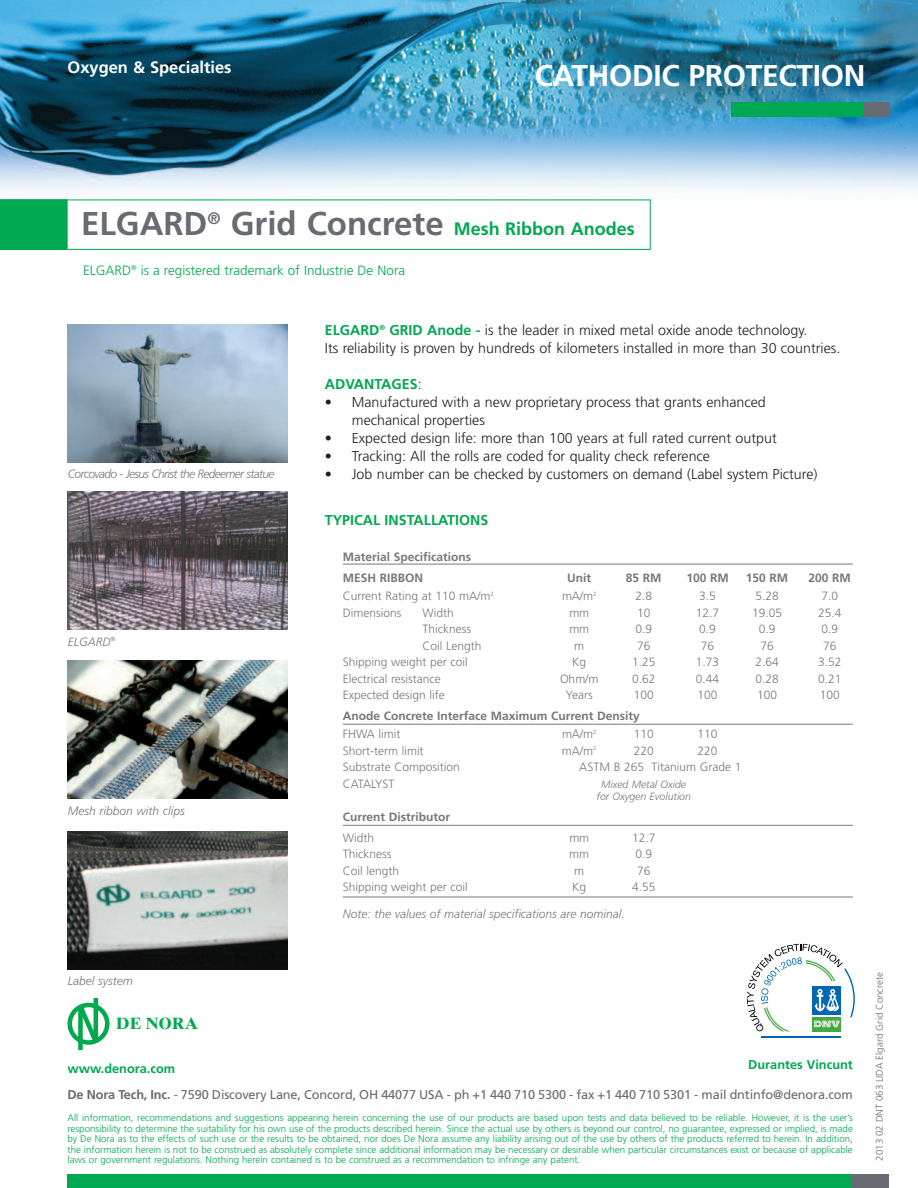
<style>
.page{position:relative;width:918px;height:1188px;background:#fff}
.page>*{position:absolute;margin:0;border:0;box-sizing:border-box;transform-origin:0 0}
.t1{font:700 33px "Frutiger";color:#696b73}
.t2{font:700 30px "Frutiger";letter-spacing:-.01em;color:#fff}
.t3{font:700 16.5px "Frutiger";color:#fff}
.t4{font:700 16.35px "Times Ten";color:#00a94e}
.t5{font:300 14.25px/18px "Frutiger";color:#231f20}
.t6{font:700 14.25px "Frutiger";color:#00a851}
.t7{font:300 13.5px "Frutiger";color:#00a851}
.t8{font:12.75px "Frutiger";letter-spacing:-.01em;color:#696b73}
.t9{font:700 12.75px "Frutiger";color:#00a851}
.t10{font:300 12px "Frutiger";color:#76787b}
.t11{font:700 12px/21px "Frutiger";color:#76787b}
.t12{font:italic 300 12px "Frutiger";color:#76787b}
.t13{font:italic 300 12px "Frutiger";letter-spacing:-.055em;color:#76787b}
.t14{font:italic 300 10.5px/12px "Frutiger";color:#76787b;text-align:center}
.t15{font:300 9.75px/10.5px "Frutiger";color:#00a851;text-align:justify}
.t16{font:300 9.75px "Frutiger";color:#696b73}
.s1{font-size:18px;color:#00a851}
.s2{font-weight:700;color:#00a851}
.s3{font-weight:300;color:#231f20}
.s4{font-weight:700}
</style>
<div class="page">
<img style="left:0;top:0;width:918px;height:200px">
<div style="left:731px;top:102px;width:158px;height:14px;background:#00a851"></div>
<div style="left:865px;top:102px;width:24px;height:14px;background:#696b73"></div>
<svg style="left:0;top:200px;width:651px;height:50px"></svg>
<div style="left:67px;top:1174px;width:786px;height:14px;background:#00a851"></div>
<div style="left:853px;top:1174px;width:36px;height:14px;background:#696b73"></div>
<img style="left:68px;top:324px;width:219px;height:138px">
<img style="left:68px;top:492px;width:219px;height:138px">
<img style="left:68px;top:661px;width:219px;height:138px">
<img style="left:68px;top:831px;width:219px;height:139px">
<hr style="left:343px;top:564px;width:510px;height:1px;background:#76787b">
<hr style="left:343px;top:724px;width:510px;height:1px;background:#76787b">
<hr style="left:343px;top:825px;width:510px;height:1px;background:#76787b">
<hr style="left:343px;top:897px;width:510px;height:1px;background:#76787b">
<hr style="left:761px;top:1037px;width:80px;height:1px;background:#0166b3">
<svg style="left:747px;top:944px;width:108px;height:88px"></svg>
<svg style="left:68px;top:998px;width:42px;height:52px"></svg>
<h3 class="t3" style="left:68px;top:60px;width:166px">Oxygen &amp; Specialties</h3>
<h2 class="t2" style="left:535px;top:64px;width:332px">CATHODIC PROTECTION</h2>
<h1 class="t1" style="left:81px;top:211px;width:555px">ELGARD<sup>®</sup> Grid Concrete <span class="s1">Mesh Ribbon Anodes</span></h1>
<h3 class="t7" style="left:83px;top:265px;width:324px">ELGARD<sup>®</sup> is a registered trademark of Industrie De Nora</h3>
<h3 class="t5" style="left:325px;top:322px;width:517px"><span class="s2">ELGARD</span><sup>®</sup> <span class="s2">GRID Anode -</span> is the leader in mixed metal oxide anode technology.<br>Its reliability is proven by hundreds of kilometers installed in more than 30 countries.</h3>
<h3 class="t6" style="left:325px;top:378px;width:98px">ADVANTAGES<span class="s3">:</span></h3>
<h3 class="t5" style="left:352px;top:394px;width:416px;text-indent:-27px">• Manufactured with a new proprietary process that grants enhanced mechanical properties</h3>
<h3 class="t5" style="left:325px;top:430px;width:453px">• Expected design life: more than 100 years at full rated current output</h3>
<h3 class="t5" style="left:325px;top:448px;width:387px">• Tracking: All the rolls are coded for quality check reference</h3>
<p class="t13" style="left:68px;top:469px;width:208px">Corcovado - Jesus Christ the Redeemer statue</p>
<h3 class="t5" style="left:325px;top:466px;width:494px">• Job number can be checked by customers on demand (Label system Picture)</h3>
<p class="t12" style="left:68px;top:637px;width:49px">ELGARD<sup>®</sup></p>
<p class="t12" style="left:68px;top:806px;width:118px">Mesh ribbon with clips</p>
<p class="t12" style="left:68px;top:976px;width:66px">Label system</p>
<h3 class="t4" style="left:116px;top:1018px;width:84px">DE NORA</h3>
<h3 class="t6" style="left:325px;top:514px;width:165px">TYPICAL INSTALLATIONS</h3>
<p class="t11" style="left:343px;top:547px;width:130px">Material Specifications<br>MESH RIBBON</p>
<p class="t11" style="left:567px;top:568px;width:25px">Unit</p>
<p class="t11" style="left:626px;top:568px;width:37px">85 RM</p>
<p class="t11" style="left:686px;top:568px;width:44px">100 RM</p>
<p class="t11" style="left:746px;top:568px;width:44px">150 RM</p>
<p class="t11" style="left:809px;top:568px;width:44px">200 RM</p>
<p class="t10" style="left:343px;top:591px;width:153px">Current Rating at 110 mA/m<sup>2</sup></p>
<p class="t10" style="left:562px;top:591px;width:36px">mA/m<sup>2</sup></p>
<p class="t10" style="left:635px;top:591px;width:18px">2.8</p>
<p class="t10" style="left:699px;top:591px;width:18px">3.5</p>
<p class="t10" style="left:755px;top:591px;width:25px">5.28</p>
<p class="t10" style="left:821px;top:591px;width:18px">7.0</p>
<p class="t10" style="left:343px;top:608px;width:60px">Dimensions</p>
<p class="t10" style="left:422px;top:608px;width:33px">Width</p>
<p class="t10" style="left:569px;top:608px;width:21px">mm</p>
<p class="t10" style="left:637px;top:608px;width:15px">10</p>
<p class="t10" style="left:696px;top:608px;width:25px">12.7</p>
<p class="t10" style="left:752px;top:608px;width:32px">19.05</p>
<p class="t10" style="left:818px;top:608px;width:25px">25.4</p>
<p class="t10" style="left:422px;top:624px;width:50px">Thickness</p>
<p class="t10" style="left:569px;top:624px;width:21px">mm</p>
<p class="t10" style="left:635px;top:624px;width:18px">0.9</p>
<p class="t10" style="left:699px;top:624px;width:18px">0.9</p>
<p class="t10" style="left:759px;top:624px;width:18px">0.9</p>
<p class="t10" style="left:821px;top:624px;width:18px">0.9</p>
<p class="t10" style="left:422px;top:641px;width:61px">Coil Length</p>
<p class="t10" style="left:574px;top:641px;width:11px">m</p>
<p class="t10" style="left:637px;top:641px;width:15px">76</p>
<p class="t10" style="left:701px;top:641px;width:15px">76</p>
<p class="t10" style="left:760px;top:641px;width:15px">76</p>
<p class="t10" style="left:823px;top:641px;width:15px">76</p>
<p class="t10" style="left:343px;top:657px;width:127px">Shipping weight per coil</p>
<p class="t10" style="left:572px;top:657px;width:16px">Kg</p>
<p class="t10" style="left:632px;top:657px;width:25px">1.25</p>
<p class="t10" style="left:696px;top:657px;width:25px">1.73</p>
<p class="t10" style="left:755px;top:657px;width:25px">2.64</p>
<p class="t10" style="left:818px;top:657px;width:25px">3.52</p>
<p class="t10" style="left:343px;top:674px;width:100px">Electrical resistance</p>
<p class="t10" style="left:560px;top:674px;width:40px">Ohm/m</p>
<p class="t10" style="left:632px;top:674px;width:25px">0.62</p>
<p class="t10" style="left:696px;top:674px;width:25px">0.44</p>
<p class="t10" style="left:755px;top:674px;width:25px">0.28</p>
<p class="t10" style="left:818px;top:674px;width:25px">0.21</p>
<p class="t10" style="left:343px;top:690px;width:103px">Expected design life</p>
<p class="t10" style="left:566px;top:690px;width:28px">Years</p>
<p class="t10" style="left:634px;top:690px;width:22px">100</p>
<p class="t10" style="left:698px;top:690px;width:22px">100</p>
<p class="t10" style="left:757px;top:690px;width:22px">100</p>
<p class="t10" style="left:820px;top:690px;width:22px">100</p>
<p class="t11" style="left:343px;top:706px;width:299px">Anode Concrete Interface Maximum Current Density</p>
<p class="t10" style="left:343px;top:729px;width:59px">FHWA limit</p>
<p class="t10" style="left:562px;top:729px;width:36px">mA/m<sup>2</sup></p>
<p class="t10" style="left:634px;top:729px;width:22px">110</p>
<p class="t10" style="left:698px;top:729px;width:22px">110</p>
<p class="t10" style="left:343px;top:746px;width:82px">Short-term limit</p>
<p class="t10" style="left:562px;top:746px;width:36px">mA/m<sup>2</sup></p>
<p class="t10" style="left:634px;top:746px;width:22px">220</p>
<p class="t10" style="left:698px;top:746px;width:22px">220</p>
<p class="t10" style="left:343px;top:762px;width:118px">Substrate Composition</p>
<p class="t10" style="left:579px;top:762px;width:164px">ASTM B 265 Titanium Grade 1</p>
<p class="t10" style="left:343px;top:779px;width:53px">CATALYST</p>
<p class="t14" style="left:597px;top:779px;width:96px">Mixed Metal Oxide for Oxygen Evolution</p>
<p class="t11" style="left:343px;top:807px;width:109px">Current Distributor</p>
<p class="t10" style="left:343px;top:833px;width:33px">Width</p>
<p class="t10" style="left:569px;top:833px;width:21px">mm</p>
<p class="t10" style="left:632px;top:833px;width:25px">12.7</p>
<p class="t10" style="left:343px;top:849px;width:50px">Thickness</p>
<p class="t10" style="left:569px;top:849px;width:21px">mm</p>
<p class="t10" style="left:635px;top:849px;width:18px">0.9</p>
<p class="t10" style="left:343px;top:866px;width:58px">Coil length</p>
<p class="t10" style="left:574px;top:866px;width:11px">m</p>
<p class="t10" style="left:637px;top:866px;width:15px">76</p>
<p class="t10" style="left:343px;top:882px;width:127px">Shipping weight per coil</p>
<p class="t10" style="left:572px;top:882px;width:16px">Kg</p>
<p class="t10" style="left:632px;top:882px;width:25px">4.55</p>
<p class="t12" style="left:343px;top:909px;width:284px">Note: the values of material specifications are nominal.</p>
<h3 class="t9" style="left:68px;top:1064px;width:109px">www.denora.com</h3>
<h3 class="t9" style="left:748px;top:1060px;width:106px">Durantes Vincunt</h3>
<h3 class="t8" style="left:68px;top:1090px;width:787px"><span class="s4">De Nora Tech, Inc.</span> - 7590 Discovery Lane, Concord, OH 44077 USA - ph +1 440 710 5300 - fax +1 440 710 5301 - mail dntinfo@denora.com</h3>
<p class="t15" style="left:68px;top:1113px;width:787px">All information, recommendations and suggestions appearing herein concerning the use of our products are based upon tests and data believed to be reliable. However, it is the user’s responsibility to determine the suitability for his own use of the products described herein. Since the actual use by others is beyond our control, no guarantee, expressed or implied, is made by De Nora as to the effects of such use or the results to be obtained, nor does De Nora assume any liability arising out of the use by others of the products referred to herein. In addition, the information herein is not to be construed as absolutely complete since additional information may be necessary or desirable when particular circumstances exist or because of applicable laws or government regulations. Nothing herein contained is to be construed as a recommendation to infringe any patent.</p>
<p class="t16" style="left:876px;top:1161px;width:190px;rotate:-90deg">2013 02 DNT 063 LIDA Elgard Grid Concrete</p>
</div>
